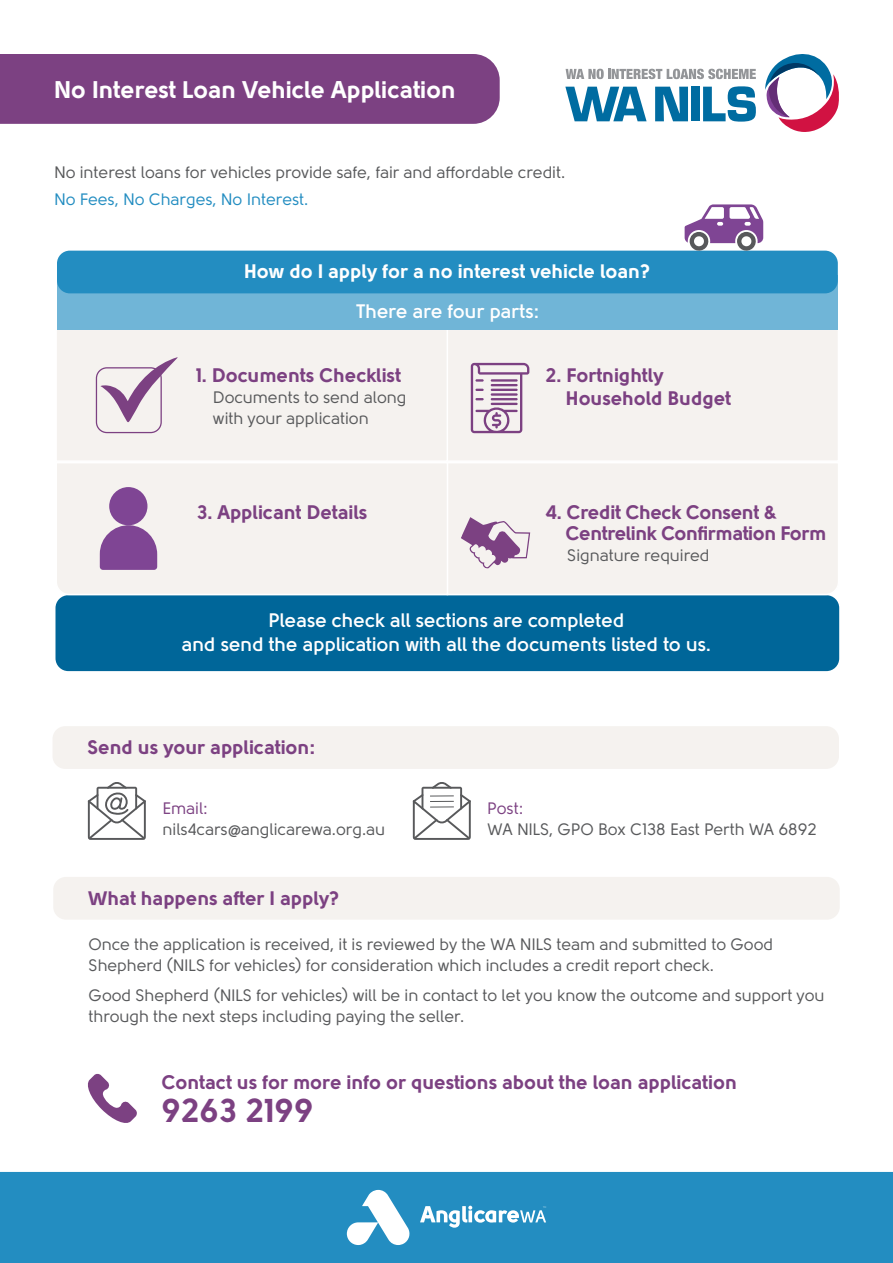
<style>
.page{position:relative;width:893px;height:1263px;background:#fff}
.page>*{position:absolute;margin:0;border:0;box-sizing:border-box;transform-origin:0 0}
.t1{font:900 33px "Solomon";color:#7c4182}
.t2{font:900 24px "Solomon";color:#fff}
.t3{font:900 19.5px/22.5px "Solomon";color:#7c4182}
.t4{font:700 19.5px/24px "Solomon";color:#fff;text-align:center}
.t5{font:900 19.5px/21px "Solomon";letter-spacing:-.02em;color:#7c4182}
.t6{font:900 19.5px "Solomon";color:#fff}
.t7{font:16.5px/21px "Solomon";color:#58595b}
.t8{font:16.5px "Solomon";color:#238dc1}
.t9{font:16.5px "Solomon";color:#7c4182}
</style>
<div class="page">
<div style="left:0;top:1172px;width:893px;height:91px;background:#238dc1"></div>
<svg style="left:347px;top:1190px;width:63px;height:55px"></svg>
<svg style="left:420px;top:1206px;width:126px;height:22px"></svg>
<div style="left:55px;top:595px;width:784px;height:76px;background:#069;border-radius:13px"></div>
<div style="left:449px;top:464px;width:389px;height:132px;background:#f5f2ef"></div>
<div style="left:57px;top:464px;width:392px;height:132px;background:#f5f2ef"></div>
<div style="left:446px;top:329px;width:393px;height:133px;background:#f5f2ef;border:2px solid #fff"></div>
<div style="left:55px;top:329px;width:393px;height:133px;background:#f5f2ef;border:2px solid #fff"></div>
<div style="left:52px;top:726px;width:787px;height:43px;background:#f5f2ef;border-radius:13px"></div>
<svg style="left:566px;top:69px;width:190px;height:10px"></svg>
<svg style="left:565px;top:87px;width:82px;height:34px"></svg>
<svg style="left:655px;top:87px;width:33px;height:34px"></svg>
<div style="left:691px;top:87px;width:9px;height:34px;background:#006ca1"></div>
<svg style="left:703px;top:86px;width:53px;height:36px"></svg>
<svg style="left:765px;top:54px;width:74px;height:78px"></svg>
<div style="left:0;top:54px;width:500px;height:70px;background:#7c4182"></div>
<div style="left:57px;top:284px;width:781px;height:45px;background:#70b5d7"></div>
<div style="left:57px;top:251px;width:781px;height:42px;background:#238dc1;border-radius:13px"></div>
<svg style="left:471px;top:363px;width:58px;height:70px"></svg>
<svg style="left:100px;top:357px;width:78px;height:65px"></svg>
<div style="left:96px;top:367px;width:66px;height:66px;border:1px solid #7c4182;border-radius:10px"></div>
<div style="left:109px;top:487px;width:38px;height:38px;background:#7f4594;border-radius:50%"></div>
<svg style="left:100px;top:524px;width:57px;height:46px;background:#9160a2"></svg>
<svg style="left:461px;top:517px;width:69px;height:52px"></svg>
<div style="left:53px;top:877px;width:787px;height:43px;background:#f5f2ef;border-radius:13px"></div>
<svg style="left:88px;top:1074px;width:49px;height:49px"></svg>
<svg style="left:413px;top:782px;width:58px;height:58px"></svg>
<svg style="left:685px;top:204px;width:78px;height:47px"></svg>
<svg style="left:88px;top:782px;width:58px;height:58px"></svg>
<h2 class="t2" style="left:54px;top:75px;width:403px">No Interest Loan Vehicle Application</h2>
<p class="t7" style="left:54px;top:162px;width:513px">No interest loans for vehicles provide safe, fair and affordable credit.</p>
<p class="t8" style="left:54px;top:190px;width:256px">No Fees, No Charges, No Interest.</p>
<p class="t6" style="left:244px;top:260px;width:408px">How do I apply for a no interest vehicle loan?</p>
<p class="t4" style="left:356px;top:299px;width:185px">There are four parts:</p>
<p class="t3" style="left:196px;top:364px;width:207px">1. Documents Checklist</p>
<p class="t7" style="left:213px;top:387px;width:195px">Documents to send along with your application</p>
<p class="t3" style="left:566px;top:364px;width:167px;text-indent:-20px">2. Fortnightly<br>Household Budget</p>
<p class="t3" style="left:197px;top:500px;width:172px">3. Applicant Details</p>
<p class="t5" style="left:566px;top:501px;width:262px;text-indent:-20px">4. Credit Check Consent &amp;<br>Centrelink Confirmation Form</p>
<p class="t7" style="left:567px;top:545px;width:144px">Signature required</p>
<p class="t4" style="left:182px;top:608px;width:531px">Please check all sections are completed<br>and send the application with all the documents listed to us.</p>
<p class="t3" style="left:88px;top:736px;width:229px">Send us your application:</p>
<p class="t9" style="left:163px;top:799px;width:47px">Email:</p>
<p class="t7" style="left:163px;top:819px;width:224px">nils4cars@anglicarewa.org.au</p>
<p class="t9" style="left:487px;top:799px;width:38px">Post:</p>
<p class="t7" style="left:487px;top:819px;width:331px">WA NILS, GPO Box C138 East Perth WA 6892</p>
<p class="t3" style="left:89px;top:887px;width:252px">What happens after I apply?</p>
<p class="t7" style="left:89px;top:934px;width:686px">Once the application is received, it is reviewed by the WA NILS team and submitted to Good<br>Shepherd (NILS for vehicles) for consideration which includes a credit report check.</p>
<p class="t7" style="left:89px;top:985px;width:737px">Good Shepherd (NILS for vehicles) will be in contact to let you know the outcome and support you through the next steps including paying the seller.</p>
<p class="t3" style="left:162px;top:1071px;width:577px">Contact us for more info or questions about the loan application</p>
<h1 class="t1" style="left:162px;top:1091px;width:154px">9263 2199</h1>
</div>
